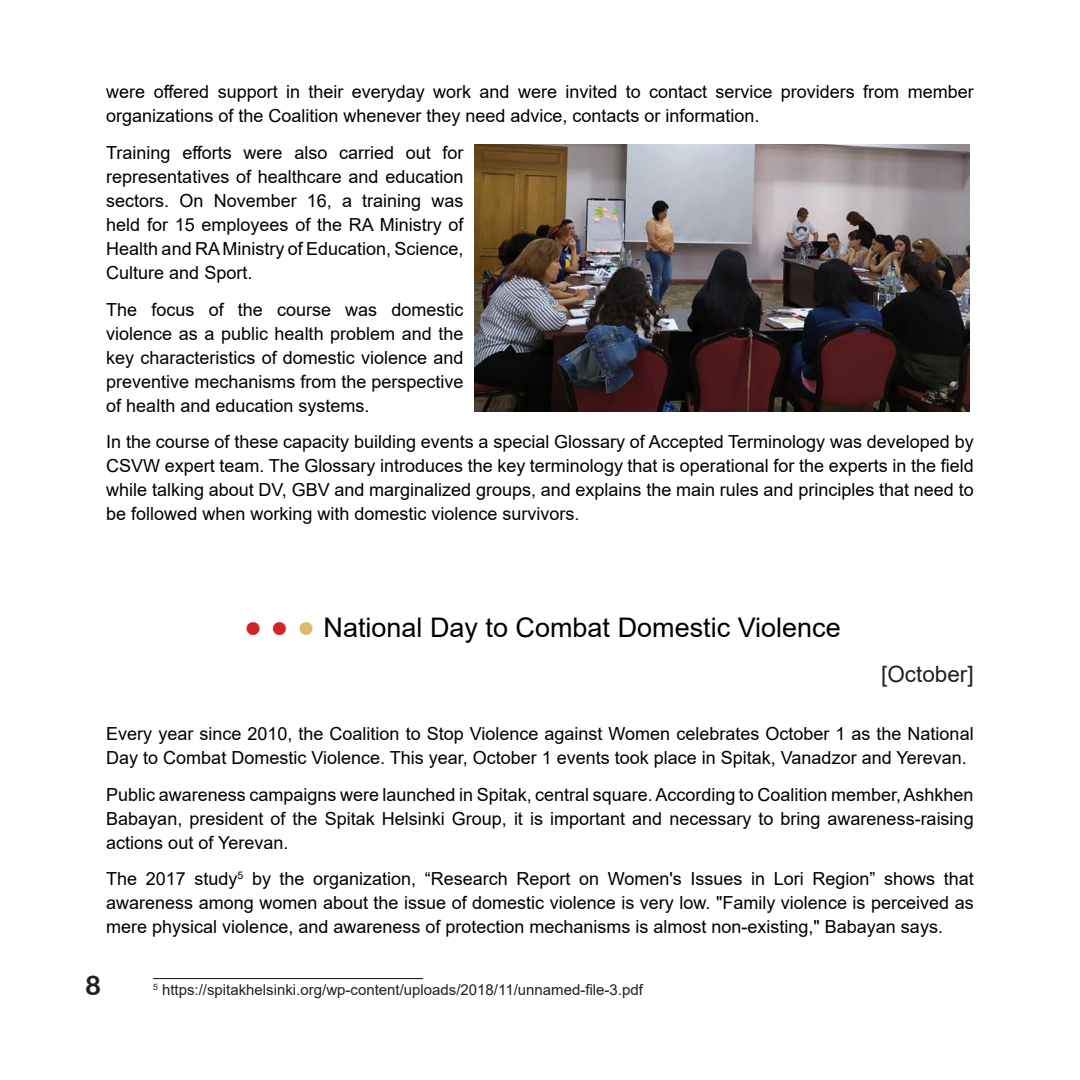
<style>
.page{position:relative;width:1080px;height:1080px;background:#fff}
.page>*{position:absolute;margin:0;border:0;box-sizing:border-box;transform-origin:0 0}
.t1{font:27px "Arial";color:#000}
.t2{font:27px "Arial Rounded MT Bold";color:#231f20}
.t3{font:22.5px "Arial";color:#231f20}
.t4{font:18px/24px "Arial";color:#000;text-align:justify}
.t5{font:15px "Arial";color:#231f20}
.s1{font-weight:700;font-size:30px;color:#d1232a}
.s2{font-weight:700;font-size:30px;color:#dbb96d}
</style>
<div class="page">
<img style="left:474px;top:144px;width:495px;height:267px">
<hr style="left:153px;top:978px;width:270px;height:1px;background:#231f20">
<p class="t4" style="left:106px;top:80px;width:869px">were offered support in their everyday work and were invited to contact service providers from member organizations of the Coalition whenever they need advice, contacts or information.</p>
<p class="t4" style="left:106px;top:140px;width:359px">Training efforts were also carried out for representatives of healthcare and education sectors. On November 16, a training was held for 15 employees of the RA Ministry of Health and RA Ministry of Education, Science, Culture and Sport.</p>
<p class="t4" style="left:106px;top:297px;width:359px">The focus of the course was domestic violence as a public health problem and the key characteristics of domestic violence and preventive mechanisms from the perspective of health and education systems.</p>
<p class="t4" style="left:106px;top:430px;width:869px">In the course of these capacity building events a special Glossary of Accepted Terminology was developed by CSVW expert team. The Glossary introduces the key terminology that is operational for the experts in the field while talking about DV, GBV and marginalized groups, and explains the main rules and principles that need to be followed when working with domestic violence survivors.</p>
<p class="t1" style="left:244px;top:609px;width:598px"><span class="s1">● ●</span> <span class="s2">●</span> National Day to Combat Domestic Violence</p>
<p class="t3" style="left:881px;top:659px;width:94px">[October]</p>
<p class="t4" style="left:106px;top:722px;width:869px">Every year since 2010, the Coalition to Stop Violence against Women celebrates October 1 as the National<br>Day to Combat Domestic Violence. This year, October 1 events took place in Spitak, Vanadzor and Yerevan.</p>
<p class="t4" style="left:106px;top:782px;width:869px">Public awareness campaigns were launched in Spitak, central square. According to Coalition member, Ashkhen Babayan, president of the Spitak Helsinki Group, it is important and necessary to bring awareness-raising actions out of Yerevan.</p>
<p class="t4" style="left:106px;top:867px;width:869px">The 2017 study<sup>5</sup> by the organization, “Research Report on Women's Issues in Lori Region” shows that awareness among women about the issue of domestic violence is very low. "Family violence is perceived as mere physical violence, and awareness of protection mechanisms is almost non-existing," Babayan says.</p>
<p class="t2" style="left:85px;top:969px;width:18px">8</p>
<p class="t5" style="left:153px;top:979px;width:491px"><sup>5</sup> https://spitakhelsinki.org/wp-content/uploads/2018/11/unnamed-file-3.pdf</p>
</div>
